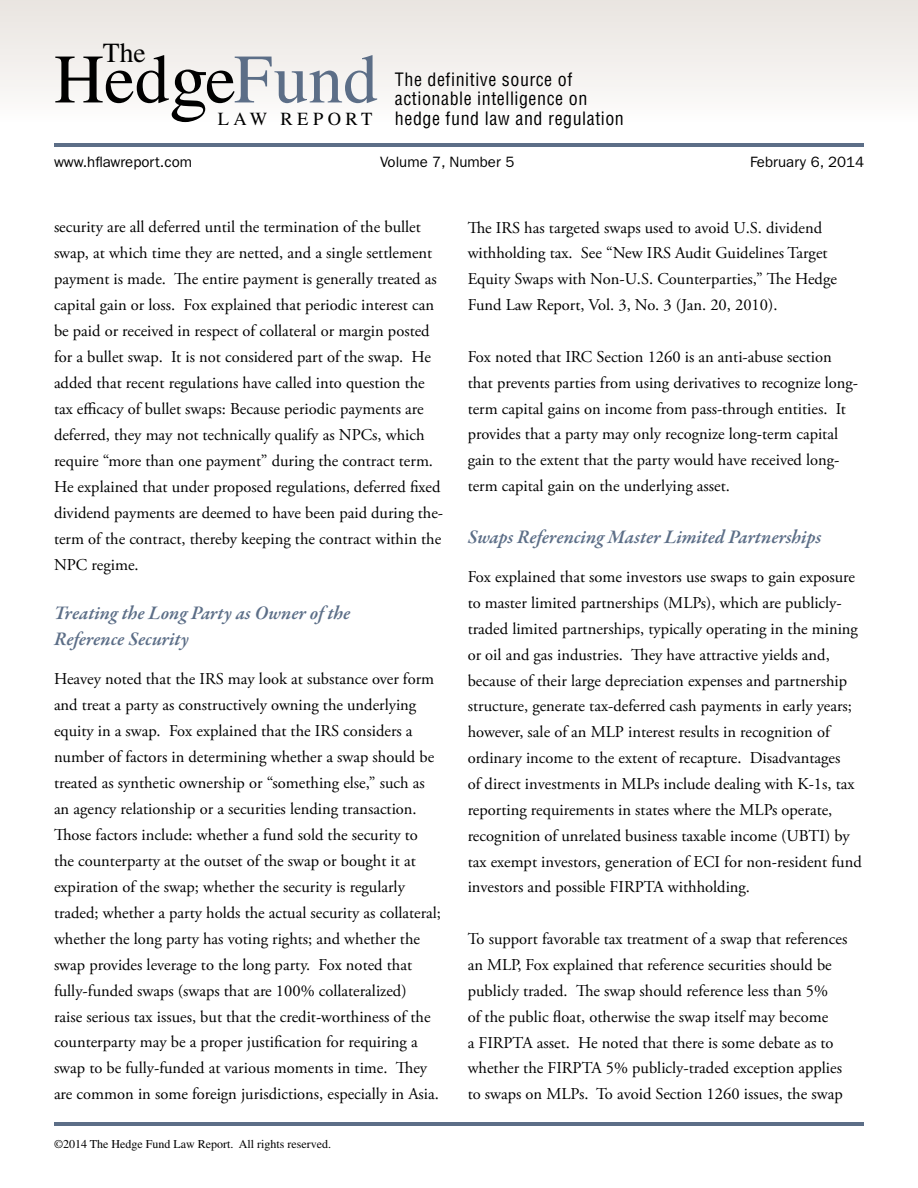
<style>
.page{position:relative;width:918px;height:1188px;background:#fff}
.page>*{position:absolute;margin:0;border:0;box-sizing:border-box;transform-origin:0 0}
.t1{font:69.3px "Times";color:#000}
.t2{font:27.6px "Times";color:#000}
.t3{font:italic 600 19.5px/26px "Garamond Premr Pro";color:#5c6e87}
.t4{font:18.45px "Times";letter-spacing:.24em;color:#000}
.t5{font:condensed 18px/19.5px "Helvetica LT Std";letter-spacing:.03em;color:#000}
.t6{font:16.5px/26px "Adobe Garamond Pro";color:#000}
.t7{font:15px "Franklin Gothic";color:#000}
.t8{font:12px "Times";color:#000}
.s1{font-size:77.55px}
.s2{color:#5c6e87}
</style>
<div class="page">
<div style="left:0;top:0;width:918px;height:123px;background:linear-gradient(to bottom,#e9e4df,#fdfcfc)"></div>
<hr style="left:54px;top:1122px;width:809px;height:4px;background:#5c6e87">
<hr style="left:54px;top:143px;width:810px;height:4px;background:#5c6e87">
<h2 class="t2" style="left:103px;top:38px;width:44px">The</h2>
<h1 class="t1" style="left:54px;top:40px;width:325px">Hed<span class="s1">g</span>e <span class="s2">Fund</span></h1>
<p class="t4" style="left:218px;top:108px;width:156px">LAW REPORT</p>
<p class="t5" style="left:395px;top:69px;width:194px">The definitive source of actionable intelligence on</p>
<p class="t5" style="left:395px;top:108px;width:231px">hedge fund law and regulation</p>
<p class="t7" style="left:54px;top:153px;width:140px">www.hflawreport.com</p>
<p class="t7" style="left:380px;top:153px;width:136px">Volume 7, Number 5</p>
<p class="t7" style="left:750px;top:153px;width:115px">February 6, 2014</p>
<p class="t6" style="left:54px;top:215px;width:391px">security are all deferred until the termination of the bullet swap, at which time they are netted, and a single settlement payment is made. The entire payment is generally treated as capital gain or loss. Fox explained that periodic interest can be paid or received in respect of collateral or margin posted for a bullet swap. It is not considered part of the swap. He added that recent regulations have called into question the tax efficacy of bullet swaps: Because periodic payments are deferred, they may not technically qualify as NPCs, which require “more than one payment” during the contract term.<br>He explained that under proposed regulations, deferred fixed dividend payments are deemed to have been paid during the&shy;term of the contract, thereby keeping the contract within the NPC regime.</p>
<p class="t3" style="left:54px;top:601px;width:298px">Treating the Long Party as Owner of the<br>Reference Security</p>
<p class="t6" style="left:54px;top:666px;width:389px">Heavey noted that the IRS may look at substance over form and treat a party as constructively owning the underlying equity in a swap. Fox explained that the IRS considers a number of factors in determining whether a swap should be treated as synthetic ownership or “something else,” such as an agency relationship or a securities lending transaction.<br>Those factors include: whether a fund sold the security to the counterparty at the outset of the swap or bought it at expiration of the swap; whether the security is regularly traded; whether a party holds the actual security as collateral; whether the long party has voting rights; and whether the swap provides leverage to the long party. Fox noted that fully-funded swaps (swaps that are 100% collateralized)<br>raise serious tax issues, but that the credit-worthiness of the counterparty may be a proper justification for requiring a swap to be fully-funded at various moments in time. They are common in some foreign jurisdictions, especially in Asia.</p>
<p class="t8" style="left:54px;top:1137px;width:279px">©2014 The Hedge Fund Law Report. All rights reserved.</p>
<p class="t6" style="left:468px;top:215px;width:371px">The IRS has targeted swaps used to avoid U.S. dividend withholding tax. See “New IRS Audit Guidelines Target Equity Swaps with Non-U.S. Counterparties,” The Hedge Fund Law Report, Vol. 3, No. 3 (Jan. 20, 2010).</p>
<p class="t6" style="left:468px;top:344px;width:392px">Fox noted that IRC Section 1260 is an anti-abuse section that prevents parties from using derivatives to recognize long&shy;term capital gains on income from pass-through entities. It provides that a party may only recognize long-term capital gain to the extent that the party would have received long&shy;term capital gain on the underlying asset.</p>
<p class="t3" style="left:468px;top:525px;width:355px">Swaps Referencing Master Limited Partnerships</p>
<p class="t6" style="left:468px;top:565px;width:396px">Fox explained that some investors use swaps to gain exposure to master limited partnerships (MLPs), which are publicly&shy;traded limited partnerships, typically operating in the mining or oil and gas industries. They have attractive yields and, because of their large depreciation expenses and partnership structure, generate tax-deferred cash payments in early years; however, sale of an MLP interest results in recognition of ordinary income to the extent of recapture. Disadvantages<br>of direct investments in MLPs include dealing with K-1s, tax reporting requirements in states where the MLPs operate, recognition of unrelated business taxable income (UBTI) by tax exempt investors, generation of ECI for non-resident fund investors and possible FIRPTA withholding.</p>
<p class="t6" style="left:468px;top:927px;width:381px">To support favorable tax treatment of a swap that references an MLP, Fox explained that reference securities should be publicly traded. The swap should reference less than 5%<br>of the public float, otherwise the swap itself may become<br>a FIRPTA asset. He noted that there is some debate as to whether the FIRPTA 5% publicly-traded exception applies to swaps on MLPs. To avoid Section 1260 issues, the swap</p>
</div>
